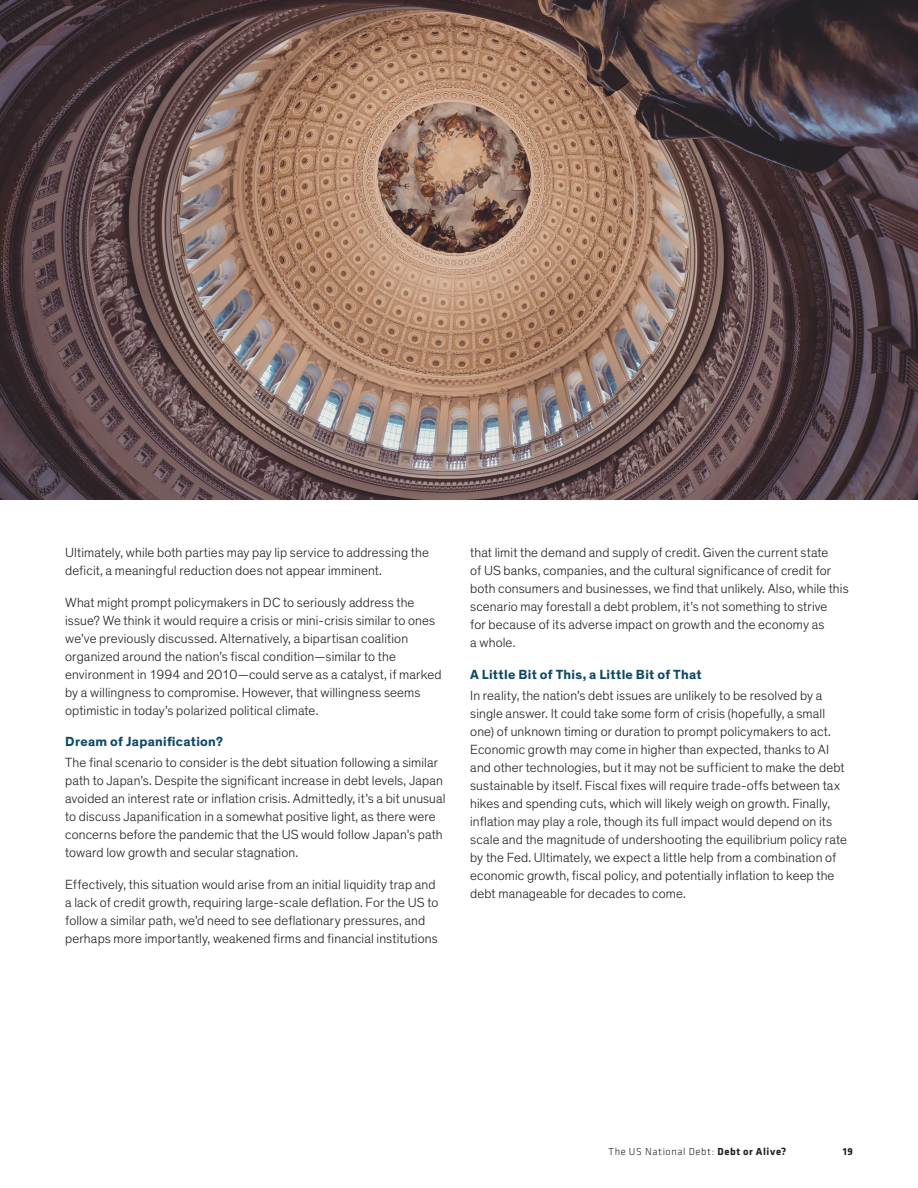
<style>
.page{position:relative;width:918px;height:1188px;background:#fff}
.page>*{position:absolute;margin:0;border:0;box-sizing:border-box;transform-origin:0 0}
.t1{font:300 13.5px/18px "Theinhardt";letter-spacing:.01em;color:#231f20}
.t2{font:700 13.5px "Theinhardt";letter-spacing:.02em;color:#0e4966}
.t3{font:300 10.5px "Klavika";letter-spacing:.06em;color:#231f20}
.t4{font:700 10.5px "Klavika";color:#231f20}
.s1{font-weight:700}
</style>
<div class="page">
<img style="left:0;top:0;width:918px;height:499px">
<p class="t1" style="left:65px;top:544px;width:365px">Ultimately, while both parties may pay lip service to addressing the deficit, a meaningful reduction does not appear imminent.</p>
<p class="t1" style="left:65px;top:593px;width:378px">What might prompt policymakers in DC to seriously address the issue? We think it would require a crisis or mini-crisis similar to ones we’ve previously discussed. Alternatively, a bipartisan coalition organized around the nation’s fiscal condition—similar to the environment in 1994 and 2010—could serve as a catalyst, if marked by a willingness to compromise. However, that willingness seems optimistic in today’s polarized political climate.</p>
<p class="t2" style="left:65px;top:733px;width:159px">Dream of Japanification?</p>
<p class="t1" style="left:65px;top:754px;width:382px">The final scenario to consider is the debt situation following a similar path to Japan’s. Despite the significant increase in debt levels, Japan avoided an interest rate or inflation crisis. Admittedly, it’s a bit unusual to discuss Japanification in a somewhat positive light, as there were concerns before the pandemic that the US would follow Japan’s path toward low growth and secular stagnation.</p>
<p class="t1" style="left:65px;top:875px;width:375px">Effectively, this situation would arise from an initial liquidity trap and a lack of credit growth, requiring large-scale deflation. For the US to follow a similar path, we’d need to see deflationary pressures, and perhaps more importantly, weakened firms and financial institutions</p>
<p class="t1" style="left:470px;top:544px;width:380px">that limit the demand and supply of credit. Given the current state<br>of US banks, companies, and the cultural significance of credit for both consumers and businesses, we find that unlikely. Also, while this scenario may forestall a debt problem, it’s not something to strive<br>for because of its adverse impact on growth and the economy as<br>a whole.</p>
<p class="t2" style="left:470px;top:666px;width:233px">A Little Bit of This, a Little Bit of That</p>
<p class="t1" style="left:470px;top:686px;width:378px">In reality, the nation’s debt issues are unlikely to be resolved by a single answer. It could take some form of crisis (hopefully, a small one) of unknown timing or duration to prompt policymakers to act.<br>Economic growth may come in higher than expected, thanks to AI and other technologies, but it may not be sufficient to make the debt sustainable by itself. Fiscal fixes will require trade-offs between tax hikes and spending cuts, which will likely weigh on growth. Finally, inflation may play a role, though its full impact would depend on its scale and the magnitude of undershooting the equilibrium policy rate by the Fed. Ultimately, we expect a little help from a combination of economic growth, fiscal policy, and potentially inflation to keep the debt manageable for decades to come.</p>
<p class="t3" style="left:608px;top:1146px;width:179px">The US National Debt: <span class="s1">Debt or Alive?</span></p>
<p class="t4" style="left:843px;top:1144px;width:12px">19</p>
</div>
